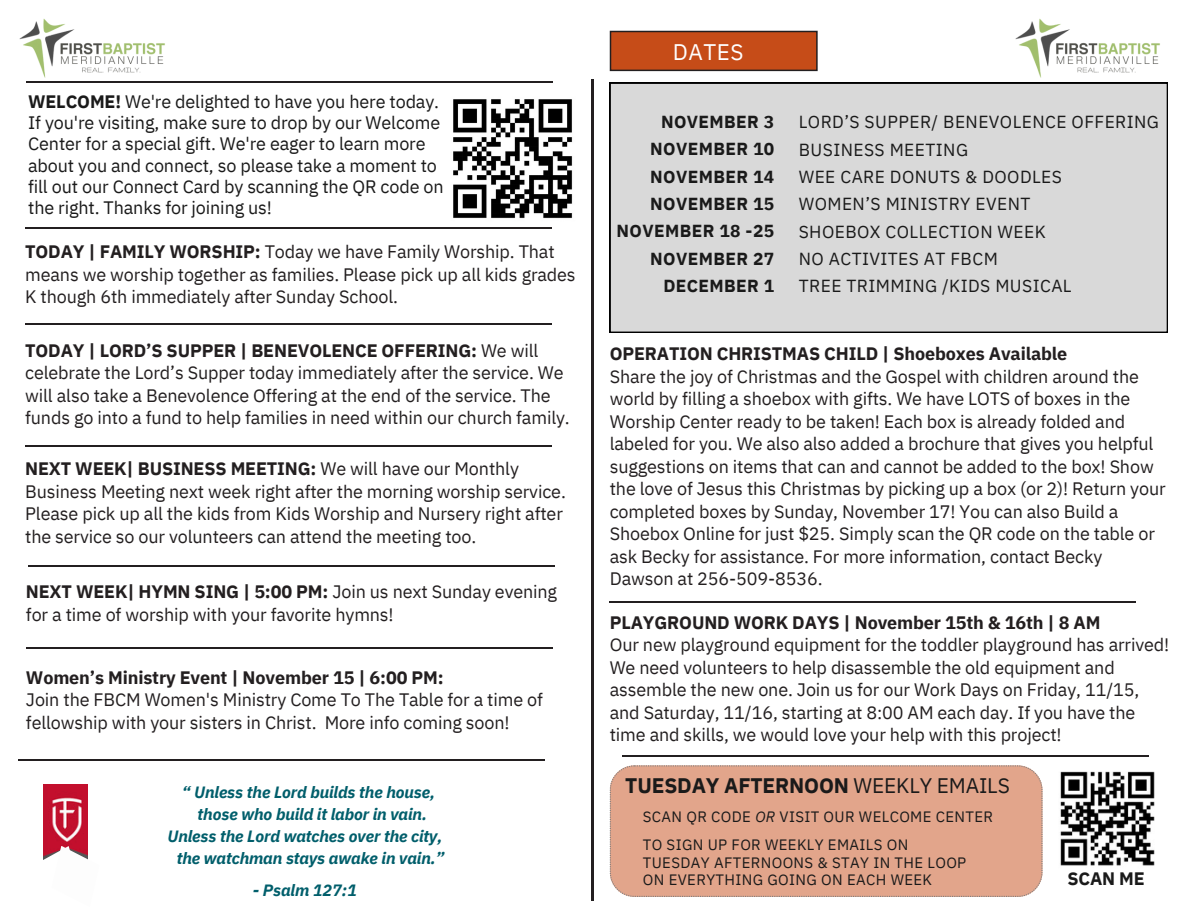
<style>
.page{position:relative;width:1188px;height:918px;background:#fff}
.page>*{position:absolute;margin:0;border:0;box-sizing:border-box;transform-origin:0 0}
.t1{font:22.5px "IBM Plex Sans";letter-spacing:.025em;color:#fff}
.t2{font:700 21px "IBM Plex Sans";letter-spacing:-.01em;color:#1a1a1a}
.t3{font:18px/22.5px "IBM Plex Sans";letter-spacing:-.01em;color:#231f20}
.t4{font:18px/21.3px "IBM Plex Sans";letter-spacing:-.01em;color:#1a1a1a}
.t5{font:700 18px "IBM Plex Sans";letter-spacing:-.01em;color:#1a1a1a}
.t6{font:17.4px/27.3px "IBM Plex Sans";letter-spacing:.025em;color:#1a1a1a}
.t7{font:700 17.4px/27.3px "IBM Plex Sans";letter-spacing:.025em;color:#1a1a1a;text-align:right}
.t8{font:italic 700 16.35px "IBM Plex Sans";letter-spacing:-.01em;color:#005e6b}
.t9{font:15px "IBM Plex Sans";letter-spacing:.025em;color:#1a1a1a}
.s1{font-weight:700}
.s2{font-weight:400}
.s3{font-style:italic}
</style>
<div class="page">
<hr style="left:26px;top:81px;width:526px;height:2px;background:#231f20">
<hr style="left:592px;top:80px;width:2px;height:821px;background:#231f20">
<svg style="left:610px;top:31px;width:208px;height:40px;background:#b84818"></svg>
<img style="left:19px;top:19px;width:146px;height:59px">
<img style="left:1015px;top:18px;width:145px;height:60px">
<div style="left:610px;top:83px;width:558px;height:250px;background:#d9d9d9"></div>
<img style="left:453px;top:99px;width:120px;height:130px">
<img style="left:44px;top:785px;width:43px;height:61px">
<svg style="left:43px;top:846px;width:45px;height:14px"></svg>
<img style="left:1060px;top:772px;width:95px;height:94px">
<div style="left:610px;top:765px;width:433px;height:132px;background:#e2a58b"></div>
<hr style="left:610px;top:601px;width:526px;height:2px;background:#231f20">
<hr style="left:25px;top:227px;width:526px;height:2px;background:#231f20">
<hr style="left:622px;top:756px;width:526px;height:1px;background:#231f20">
<hr style="left:25px;top:445px;width:526px;height:2px;background:#231f20">
<hr style="left:18px;top:759px;width:526px;height:2px;background:#231f20">
<hr style="left:25px;top:323px;width:526px;height:1px;background:#231f20">
<hr style="left:28px;top:565px;width:526px;height:1px;background:#231f20">
<hr style="left:26px;top:647px;width:526px;height:2px;background:#231f20">
<p class="t4" style="left:28px;top:90px;width:417px"><span class="s1">WELCOME!</span> We're delighted to have you here today.<br>If you're visiting, make sure to drop by our Welcome Center for a special gift. We're eager to learn more about you and connect, so please take a moment to fill out our Connect Card by scanning the QR code on the right. Thanks for joining us!</p>
<p class="t3" style="left:25px;top:240px;width:552px"><span class="s1">TODAY | FAMILY WORSHIP:</span> Today we have Family Worship. That means we worship together as families. Please pick up all kids grades<br>K though 6th immediately after Sunday School.</p>
<p class="t3" style="left:25px;top:339px;width:546px"><span class="s1">TODAY | LORD’S SUPPER | BENEVOLENCE OFFERING:</span> We will celebrate the Lord’s Supper today immediately after the service. We will also take a Benevolence Offering at the end of the service. The funds go into a fund to help families in need within our church family.</p>
<p class="t3" style="left:25px;top:457px;width:542px"><span class="s1">NEXT WEEK| BUSINESS MEETING:</span> We will have our Monthly Business Meeting next week right after the morning worship service.<br>Please pick up all the kids from Kids Worship and Nursery right after the service so our volunteers can attend the meeting too.</p>
<p class="t3" style="left:26px;top:580px;width:533px"><span class="s1">NEXT WEEK| HYMN SING | 5:00 PM:</span> Join us next Sunday evening for a time of worship with your favorite hymns!</p>
<p class="t3" style="left:26px;top:666px;width:518px"><span class="s1">Women’s Ministry Event | November 15 | 6:00 PM:<br></span>Join the FBCM Women's Ministry Come To The Table for a time of fellowship with your sisters in Christ. More info coming soon!</p>
<p class="t8" style="left:182px;top:782px;width:255px">“ Unless the Lord builds the house,</p>
<p class="t8" style="left:198px;top:804px;width:231px">those who build it labor in vain.</p>
<p class="t8" style="left:167px;top:826px;width:276px">Unless the Lord watches over the city,</p>
<p class="t8" style="left:177px;top:847px;width:269px">the watchman stays awake in vain.”</p>
<h1 class="t8" style="left:253px;top:879px;width:106px">- Psalm 127:1</h1>
<h6 class="t1" style="left:673px;top:37px;width:72px">DATES</h6>
<h5 class="t7" style="left:617px;top:108px;width:159px">NOVEMBER 3<br>NOVEMBER 10<br>NOVEMBER 14<br>NOVEMBER 15<br>NOVEMBER 18 -25<br>NOVEMBER 27<br>DECEMBER 1</h5>
<h4 class="t6" style="left:799px;top:108px;width:362px">LORD’S SUPPER/ BENEVOLENCE OFFERING<br>BUSINESS MEETING<br>WEE CARE DONUTS &amp; DOODLES<br>WOMEN’S MINISTRY EVENT<br>SHOEBOX COLLECTION WEEK<br>NO ACTIVITES AT FBCM<br>TREE TRIMMING /KIDS MUSICAL</h4>
<p class="t3" style="left:610px;top:342px;width:557px"><span class="s1">OPERATION CHRISTMAS CHILD | Shoeboxes Available<br></span>Share the joy of Christmas and the Gospel with children around the world by filling a shoebox with gifts. We have LOTS of boxes in the Worship Center ready to be taken! Each box is already folded and labeled for you. We also also added a brochure that gives you helpful suggestions on items that can and cannot be added to the box! Show the love of Jesus this Christmas by picking up a box (or 2)! Return your completed boxes by Sunday, November 17! You can also Build a Shoebox Online for just $25. Simply scan the QR code on the table or ask Becky for assistance. For more information, contact Becky Dawson at 256-509-8536.</p>
<h1 class="t3" style="left:610px;top:611px;width:561px"><span class="s1">PLAYGROUND WORK DAYS | November 15th &amp; 16th | 8 AM<br></span>Our new playground equipment for the toddler playground has arrived!<br>We need volunteers to help disassemble the old equipment and assemble the new one. Join us for our Work Days on Friday, 11/15, and Saturday, 11/16, starting at 8:00 AM each day. If you have the time and skills, we would love your help with this project!</h1>
<h4 class="t2" style="left:625px;top:771px;width:386px">TUESDAY AFTERNOON <span class="s2">WEEKLY EMAILS</span></h4>
<h4 class="t9" style="left:643px;top:807px;width:352px">SCAN QR CODE <span class="s3">OR</span> VISIT OUR WELCOME CENTER</h4>
<h4 class="t9" style="left:643px;top:835px;width:267px">TO SIGN UP FOR WEEKLY EMAILS ON</h4>
<h4 class="t9" style="left:643px;top:853px;width:325px">TUESDAY AFTERNOONS &amp; STAY IN THE LOOP</h4>
<h4 class="t9" style="left:643px;top:870px;width:291px">ON EVERYTHING GOING ON EACH WEEK</h4>
<p class="t5" style="left:1067px;top:866px;width:79px">SCAN ME</p>
</div>
